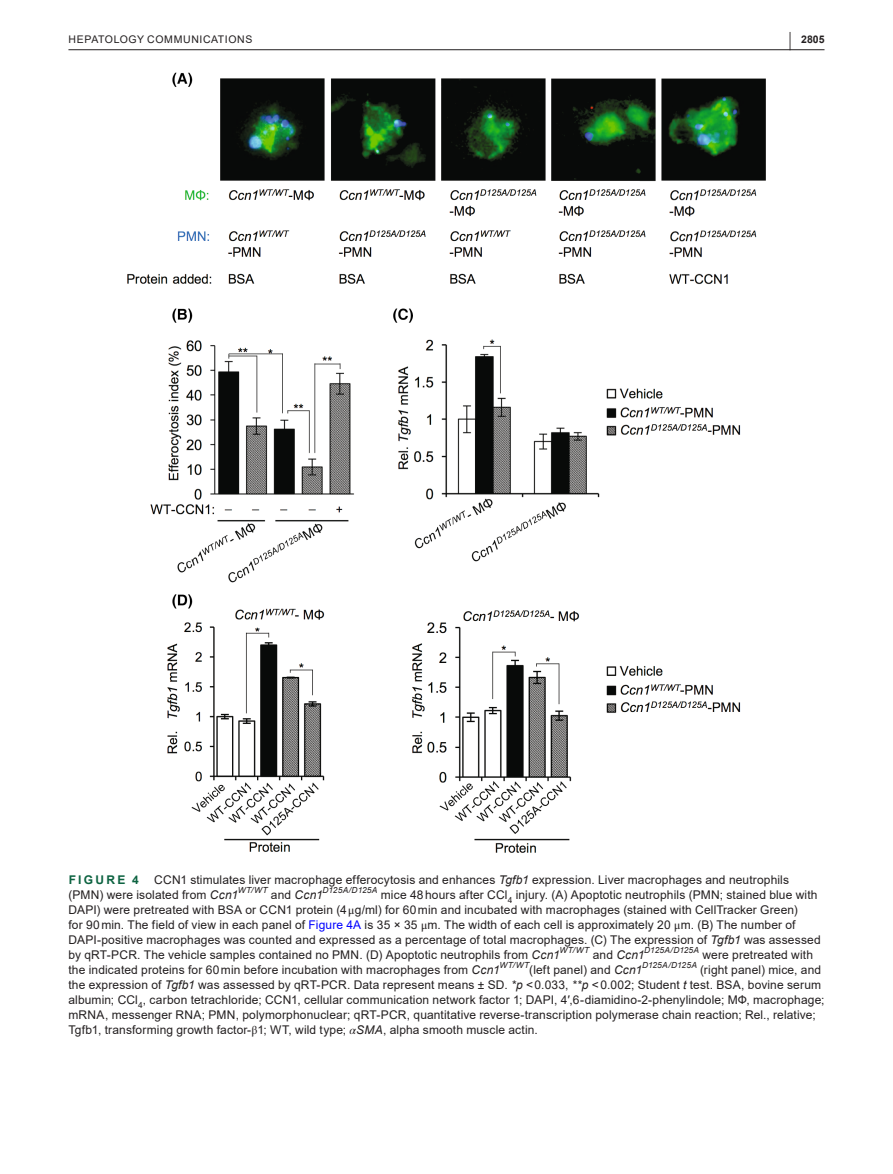
<style>
.page{position:relative;width:893px;height:1174px;background:#fff}
.page>*{position:absolute;margin:0;border:0;box-sizing:border-box;transform-origin:0 0}
.t1{font:700 19.5px "Arial";color:#231f20;scale:.38 1}
.t2{font:12px/15px "Arial";letter-spacing:.01em;color:#231f20}
.t3{font:italic 12px "Arial";letter-spacing:.015em;color:#231f20}
.t4{font:700 12px "Arial";letter-spacing:.19em;color:#0d6341}
.t5{font:10.5px "Arial";letter-spacing:.055em;color:#231f20}
.t6{font:700 10.5px "Arial";color:#231f20}
.t7{font:italic 8.4px "Arial";letter-spacing:.015em;color:#231f20}
.s1{font-style:italic}
.s2{font-style:normal}
.s3{font-family:"STIX"}
.s4{color:#00f}
.s5{font-family:"STIX";font-style:italic}
</style>
<div class="page">
<hr style="left:68px;top:49px;width:756px;height:1px;background:#231f20">
<img style="left:128px;top:72px;width:637px;height:780px">
<h1 class="t1" style="left:789px;top:25px;width:7px">|</h1>
<p class="t5" style="left:69px;top:32px;width:185px">HEPATOLOGY COMMUNICATIONS</p>
<p class="t6" style="left:801px;top:32px;width:25px">2805</p>
<p class="t2" style="left:68px;top:871px;width:722px;text-indent:86px">CCN1 stimulates liver macrophage efferocytosis and enhances <span class="s1">Tgfb1</span> expression. Liver macrophages and neutrophils (PMN) were isolated from <span class="s1">Ccn1</span></p>
<p class="t4" style="left:69px;top:871px;width:72px">FIGURE 4</p>
<p class="t7" style="left:238px;top:884px;width:31px">WT/WT</p>
<p class="t3" style="left:271px;top:886px;width:53px"><span class="s2">and</span> Ccn1</p>
<p class="t7" style="left:322px;top:884px;width:56px">D125A/D125A</p>
<p class="t2" style="left:68px;top:886px;width:754px;text-indent:312px">mice 48hours after CCl<sub>4</sub> injury. (A) Apoptotic neutrophils (PMN; stained blue with DAPI) were pretreated with BSA or CCN1 protein (4<span class="s3">μ</span>g/ml) for 60min and incubated with macrophages (stained with CellTracker Green)<br>for 90min. The field of view in each panel of <span class="s4">Figure 4A</span> is 35 × 35 <span class="s3">μ</span>m. The width of each cell is approximately 20 <span class="s3">μ</span>m. (B) The number of DAPI-positive macrophages was counted and expressed as a percentage of total macrophages. (C) The expression of <span class="s1">Tgfb1</span> was assessed by qRT-PCR. The vehicle samples contained no PMN. (D) Apoptotic neutrophils from <span class="s1">Ccn1</span></p>
<p class="t7" style="left:559px;top:944px;width:31px">WT/WT</p>
<p class="t3" style="left:593px;top:946px;width:53px"><span class="s2">and</span> Ccn1</p>
<p class="t7" style="left:644px;top:944px;width:56px">D125A/D125A</p>
<p class="t2" style="left:702px;top:946px;width:112px">were pretreated with</p>
<p class="t2" style="left:68px;top:961px;width:433px">the indicated proteins for 60min before incubation with macrophages from <span class="s1">Ccn1</span></p>
<p class="t7" style="left:499px;top:959px;width:31px">WT/WT</p>
<p class="t2" style="left:529px;top:961px;width:114px">(left panel) and <span class="s1">Ccn1</span></p>
<p class="t7" style="left:642px;top:959px;width:56px">D125A/D125A</p>
<p class="t2" style="left:68px;top:961px;width:758px;text-indent:632px">(right panel) mice, and the expression of <span class="s1">Tgfb1</span> was assessed by qRT-PCR. Data represent means ± SD. <span class="s1">*p</span> &lt;0.033, <span class="s1">**p</span> &lt;0.002; Student <span class="s1">t</span> test. BSA, bovine serum albumin; CCl<sub>4</sub>, carbon tetrachloride; CCN1, cellular communication network factor 1; DAPI, 4′,6-diamidino-2-phenylindole; MФ, macrophage; mRNA, messenger RNA; PMN, polymorphonuclear; qRT-PCR, quantitative reverse-transcription polymerase chain reaction; Rel., relative; Tgfb1, transforming growth factor-<span class="s3">β</span>1; WT, wild type; <span class="s5">α</span><span class="s1">SMA</span>, alpha smooth muscle actin.</p>
</div>
